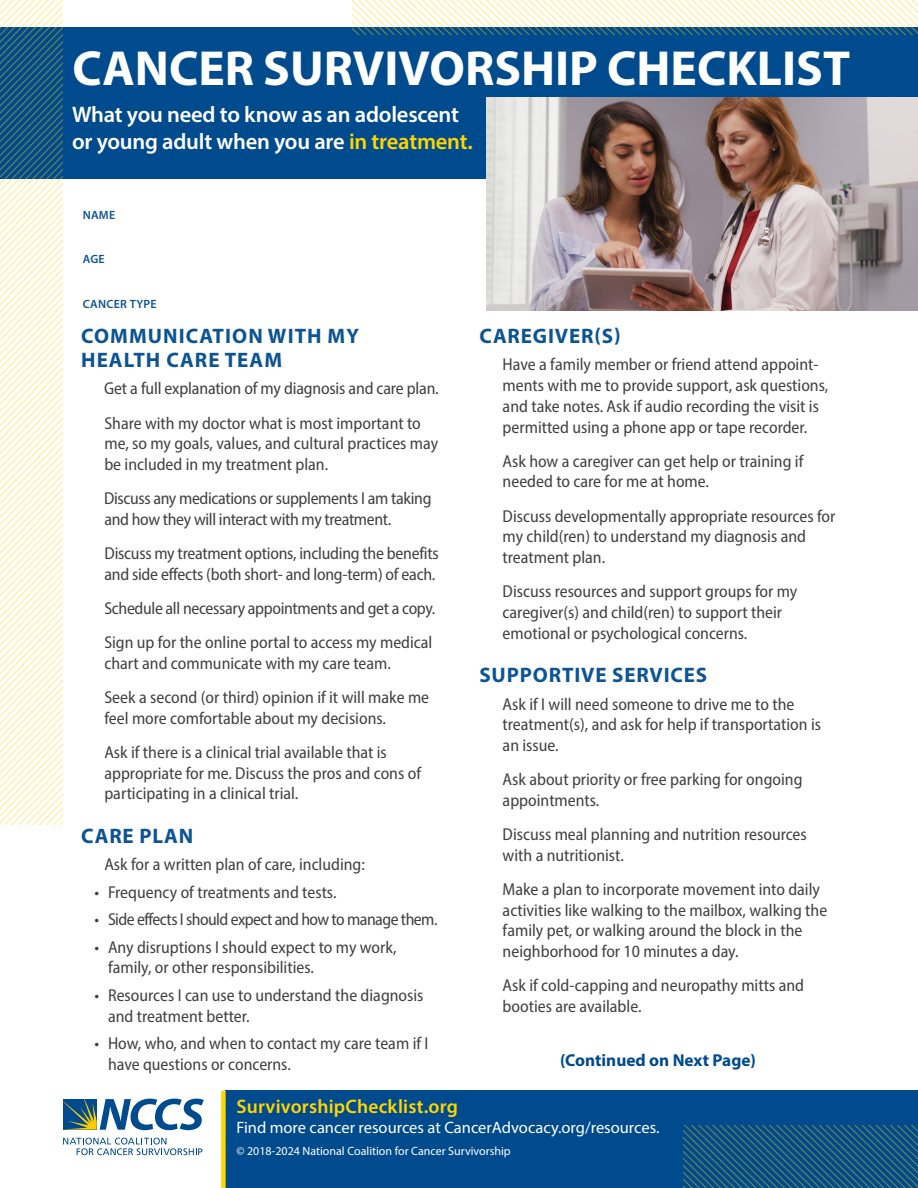
<style>
.page{position:relative;width:918px;height:1188px;background:#fff}
.page>*{position:absolute;margin:0;border:0;box-sizing:border-box;transform-origin:0 0}
.t1{font:700 49.5px "Myriad Pro";color:#fff}
.t2{font:600 22.5px "Myriad Pro";letter-spacing:-.01em;color:#fff}
.t3{font:700 21px/24px "Myriad Pro";letter-spacing:.04em;color:#0d5493}
.t4{font:600 19.5px "Myriad Pro";letter-spacing:.01em;color:#ffd600}
.Text{font:semi-condensed 17.25px/20.7px "Myriad Pro";color:#414042}
.Text-2{font:semi-condensed 17.25px/20.7px "Myriad Pro";letter-spacing:-.02em;color:#414042}
.Text-3{font:semi-condensed 17.25px "Myriad Pro";letter-spacing:-.03em;color:#414042}
.Text-4{font:700 17.25px "Myriad Pro";color:#004b8d}
.t5{font:16.5px "Myriad Pro";color:#fff}
.t6{font:12px "Myriad Pro";color:#fff}
.t7{font:600 12px "Myriad Pro";letter-spacing:.02em;color:#0d5493}
.s1{color:#ffd600}
</style>
<div class="page">
<div style="left:226px;top:1091px;width:692px;height:97px;background:#004b8d"></div>
<div style="left:0;top:27px;width:918px;height:151px;background:#004b8d"></div>
<svg style="left:0;top:0;width:63px;height:824px"></svg>
<svg style="left:352px;top:0;width:566px;height:34px"></svg>
<svg style="left:63px;top:1099px;width:141px;height:31px"></svg>
<svg style="left:63px;top:1138px;width:139px;height:17px"></svg>
<img style="left:486px;top:98px;width:432px;height:212px">
<div style="left:221px;top:1091px;width:5px;height:97px;background:#ffd600"></div>
<svg style="left:684px;top:1125px;width:234px;height:63px"></svg>
<h1 class="t1" style="left:72px;top:36px;width:779px">CANCER SURVIVORSHIP CHECKLIST</h1>
<h1 class="t2" style="left:72px;top:101px;width:389px">What you need to know as an adolescent</h1>
<h1 class="t2" style="left:72px;top:128px;width:402px">or young adult when you are <span class="s1">in treatment.</span></h1>
<p class="t7" style="left:83px;top:207px;width:34px">NAME</p>
<p class="t7" style="left:83px;top:251px;width:24px">AGE</p>
<p class="t7" style="left:83px;top:296px;width:75px">CANCER TYPE</p>
<p class="t3" style="left:81px;top:323px;width:279px">COMMUNICATION WITH MY<br>HEALTH CARE TEAM</p>
<p class="Text" style="left:104px;top:378px;width:336px">Get a full explanation of my diagnosis and care plan.</p>
<p class="Text" style="left:104px;top:412px;width:335px">Share with my doctor what is most important to me, so my goals, values, and cultural practices may be included in my treatment plan.</p>
<p class="Text-2" style="left:104px;top:488px;width:329px">Discuss any medications or supplements I am taking and how they will interact with my treatment.</p>
<p class="Text" style="left:104px;top:543px;width:336px">Discuss my treatment options, including the benefits and side effects (both short- and long-term) of each.</p>
<p class="Text-2" style="left:104px;top:598px;width:332px">Schedule all necessary appointments and get a copy.</p>
<p class="Text" style="left:104px;top:632px;width:330px">Sign up for the online portal to access my medical chart and communicate with my care team.</p>
<p class="Text" style="left:104px;top:687px;width:326px">Seek a second (or third) opinion if it will make me feel more comfortable about my decisions.</p>
<p class="Text" style="left:104px;top:742px;width:318px">Ask if there is a clinical trial available that is appropriate for me. Discuss the pros and cons of participating in a clinical trial.</p>
<p class="t3" style="left:81px;top:823px;width:114px">CARE PLAN</p>
<p class="Text" style="left:104px;top:854px;width:262px">Ask for a written plan of care, including:</p>
<p class="Text" style="left:94px;top:881px;width:244px">• Frequency of treatments and tests.</p>
<p class="Text-3" style="left:94px;top:909px;width:345px">• Side effects I should expect and how to manage them.</p>
<p class="Text" style="left:108px;top:936px;width:290px;text-indent:-14px">• Any disruptions I should expect to my work, family, or other responsibilities.</p>
<p class="Text" style="left:108px;top:985px;width:317px;text-indent:-14px">• Resources I can use to understand the diagnosis and treatment better.</p>
<p class="Text" style="left:108px;top:1033px;width:322px;text-indent:-14px">• How, who, and when to contact my care team if I have questions or concerns.</p>
<p class="t3" style="left:479px;top:323px;width:143px">CAREGIVER(S)</p>
<p class="Text" style="left:503px;top:354px;width:327px">Have a family member or friend attend appoint&shy;ments with me to provide support, ask questions, and take notes. Ask if audio recording the visit is permitted using a phone app or tape recorder.</p>
<p class="Text" style="left:503px;top:450px;width:302px">Ask how a caregiver can get help or training if needed to care for me at home.</p>
<p class="Text" style="left:503px;top:505px;width:334px">Discuss developmentally appropriate resources for my child(ren) to understand my diagnosis and treatment plan.</p>
<p class="Text" style="left:503px;top:581px;width:296px">Discuss resources and support groups for my caregiver(s) and child(ren) to support their emotional or psychological concerns.</p>
<p class="t3" style="left:479px;top:662px;width:229px">SUPPORTIVE SERVICES</p>
<p class="Text" style="left:503px;top:693px;width:320px">Ask if I will need someone to drive me to the treatment(s), and ask for help if transportation is an issue.</p>
<p class="Text" style="left:503px;top:769px;width:301px">Ask about priority or free parking for ongoing appointments.</p>
<p class="Text" style="left:503px;top:824px;width:306px">Discuss meal planning and nutrition resources with a nutritionist.</p>
<p class="Text" style="left:503px;top:879px;width:326px">Make a plan to incorporate movement into daily activities like walking to the mailbox, walking the family pet, or walking around the block in the neighborhood for 10 minutes a day.</p>
<p class="Text" style="left:503px;top:975px;width:303px">Ask if cold-capping and neuropathy mitts and booties are available.</p>
<p class="Text-4" style="left:560px;top:1049px;width:197px">(Continued on Next Page)</p>
<p class="t4" style="left:236px;top:1094px;width:223px">SurvivorshipChecklist.org</p>
<p class="t5" style="left:236px;top:1117px;width:425px">Find more cancer resources at CancerAdvocacy.org/resources.</p>
<p class="t6" style="left:236px;top:1144px;width:276px">© 2018-2024 National Coalition for Cancer Survivorship</p>
</div>
